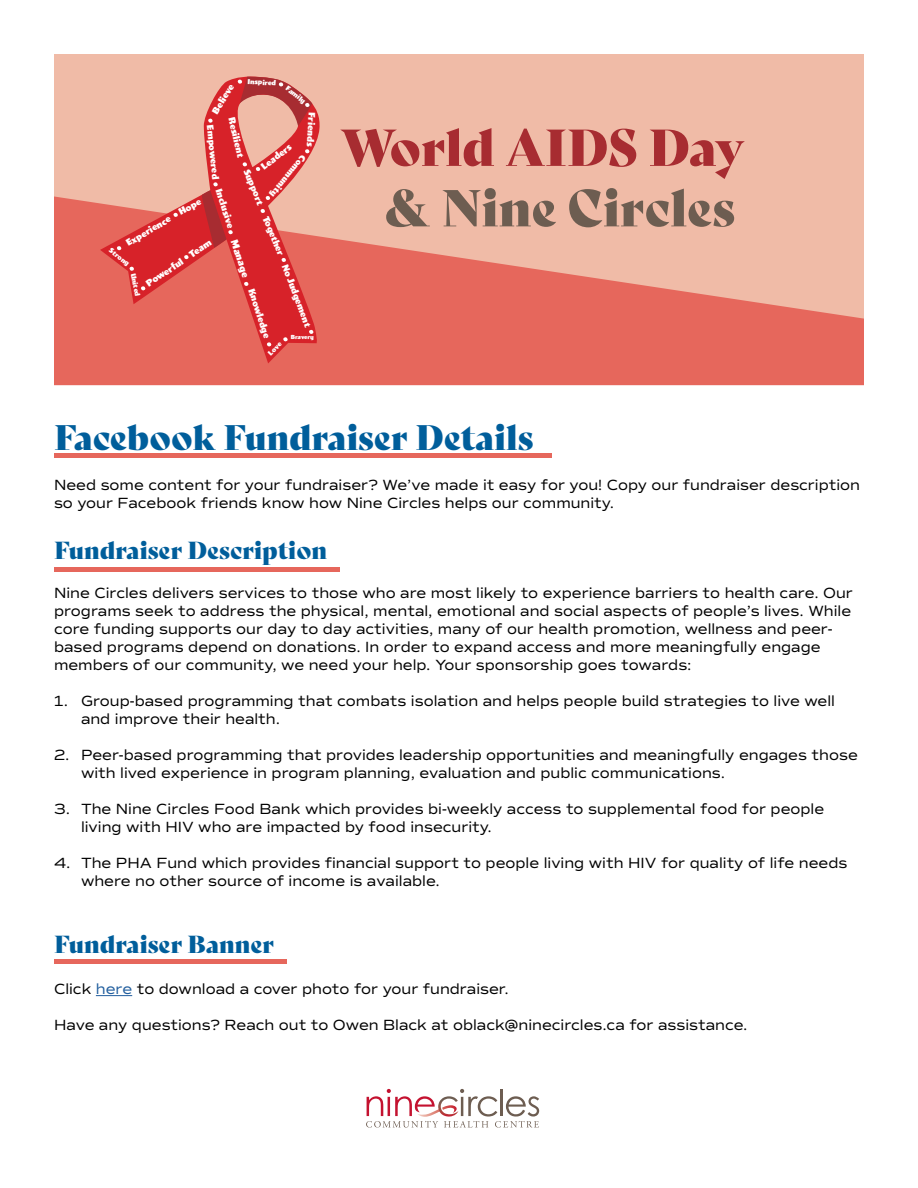
<style>
.page{position:relative;width:918px;height:1188px;background:#fff}
.page>*{position:absolute;margin:0;border:0;box-sizing:border-box;transform-origin:0 0}
.t1{font:50.4px "Bely Display";letter-spacing:-.01em;color:#a72c31}
.t2{font:50.4px "Bely Display";color:#6d5d51}
.t3{font:34.5px "Bely Display";color:#005e9b}
.t4{font:24px "Bely Display";color:#005e9b}
.t5{font:15px/18px "Commuters Sans";color:#000}
.t6{font:700 9.45px "Wigwag";color:#fff}
.t7{font:700 8.85px "Wigwag";color:#fff}
.t8{font:700 8.25px "Wigwag";color:#fff}
.t9{font:700 6.6px "Wigwag";color:#fff}
.t10{font:700 5.55px "Wigwag";color:#fff}
.s1{color:#215e9e}
</style>
<div class="page">
<div style="left:54px;top:319px;width:810px;height:66px;background:#e6675c"></div>
<svg style="left:54px;top:54px;width:810px;height:265px;fill:#f0bba7"></svg>
<svg style="left:100px;top:71px;width:221px;height:233px;fill:#f0bba7"></svg>
<svg style="left:129px;top:266px;width:5px;height:5px"></svg>
<svg style="left:141px;top:286px;width:5px;height:5px"></svg>
<svg style="left:184px;top:255px;width:5px;height:4px"></svg>
<svg style="left:173px;top:213px;width:5px;height:4px"></svg>
<svg style="left:208px;top:118px;width:5px;height:5px"></svg>
<svg style="left:237px;top:76px;width:76px;height:50px"></svg>
<svg style="left:305px;top:149px;width:5px;height:5px"></svg>
<svg style="left:256px;top:167px;width:4px;height:4px"></svg>
<svg style="left:242px;top:162px;width:5px;height:5px"></svg>
<svg style="left:201px;top:182px;width:117px;height:181px"></svg>
<svg style="left:117px;top:246px;width:5px;height:4px"></svg>
<svg style="left:366px;top:1089px;width:173px;height:39px"></svg>
<hr style="left:96px;top:995px;width:36px;height:1px;background:#215e9e">
<hr style="left:54px;top:454px;width:498px;height:4px;background:#e6675c">
<div style="left:54px;top:567px;width:285px;height:5px;background:#e6675c"></div>
<div style="left:54px;top:959px;width:232px;height:5px;background:#e6675c"></div>
<p class="t9" style="left:248px;top:77px;width:30px;rotate:4deg">Inspired</p>
<p class="t7" style="left:210px;top:110px;width:35px;rotate:-59deg">Believe</p>
<p class="t9" style="left:289px;top:84px;width:25px;rotate:38deg">Family</p>
<p class="t7" style="left:318px;top:113px;width:36px;rotate:93deg">Friends</p>
<p class="t7" style="left:237px;top:116px;width:42px;rotate:77deg">Resilient</p>
<p class="t7" style="left:216px;top:124px;width:56px;rotate:84deg">Empowered</p>
<p class="t7" style="left:224px;top:187px;width:42px;rotate:72deg">Inclusive</p>
<p class="t6" style="left:240px;top:238px;width:40px;rotate:72deg">Manage</p>
<p class="t7" style="left:259px;top:164px;width:38px;rotate:-39deg">Leaders</p>
<p class="t8" style="left:308px;top:160px;width:52px;rotate:129deg">Community</p>
<p class="t7" style="left:252px;top:167px;width:39px;rotate:68deg">Support</p>
<p class="t7" style="left:177px;top:208px;width:26px;rotate:-28deg">Hope</p>
<p class="t7" style="left:271px;top:214px;width:44px;rotate:68deg">Together</p>
<p class="t7" style="left:124px;top:239px;width:52px;rotate:-31deg">Experience</p>
<p class="t9" style="left:112px;top:246px;width:25px;rotate:38deg">Strong</p>
<p class="t7" style="left:144px;top:280px;width:78px;rotate:-34deg">Powerful Team</p>
<p class="t7" style="left:290px;top:262px;width:68px;rotate:69deg">No Judgement</p>
<p class="t9" style="left:137px;top:272px;width:25px;rotate:79deg">United</p>
<p class="t7" style="left:257px;top:287px;width:53px;rotate:72deg">Knowledge</p>
<p class="t10" style="left:291px;top:333px;width:24px;rotate:1deg">Bravery</p>
<p class="t9" style="left:266px;top:351px;width:18px;rotate:-45deg">Love</p>
<h1 class="t1" style="left:340px;top:107px;width:406px">World AIDS Day</h1>
<h1 class="t2" style="left:384px;top:168px;width:352px">&amp; Nine Circles</h1>
<h2 class="t3" style="left:54px;top:409px;width:481px">Facebook Fundraiser Details</h2>
<p class="t5" style="left:54px;top:476px;width:808px">Need some content for your fundraiser? We’ve made it easy for you! Copy our fundraiser description so your Facebook friends know how Nine Circles helps our community.</p>
<h3 class="t4" style="left:54px;top:531px;width:275px">Fundraiser Description</h3>
<p class="t5" style="left:54px;top:584px;width:800px">Nine Circles delivers services to those who are most likely to experience barriers to health care. Our programs seek to address the physical, mental, emotional and social aspects of people’s lives. While core funding supports our day to day activities, many of our health promotion, wellness and peer&shy;based programs depend on donations. In order to expand access and more meaningfully engage members of our community, we need your help. Your sponsorship goes towards:</p>
<p class="t5" style="left:81px;top:692px;width:755px;text-indent:-27px">1. Group-based programming that combats isolation and helps people build strategies to live well and improve their health.</p>
<p class="t5" style="left:81px;top:746px;width:778px;text-indent:-27px">2. Peer-based programming that provides leadership opportunities and meaningfully engages those with lived experience in program planning, evaluation and public communications.</p>
<p class="t5" style="left:81px;top:800px;width:745px;text-indent:-27px">3. The Nine Circles Food Bank which provides bi-weekly access to supplemental food for people living with HIV who are impacted by food insecurity.</p>
<p class="t5" style="left:81px;top:854px;width:768px;text-indent:-27px">4. The PHA Fund which provides financial support to people living with HIV for quality of life needs where no other source of income is available.</p>
<h3 class="t4" style="left:54px;top:925px;width:222px">Fundraiser Banner</h3>
<p class="t5" style="left:54px;top:980px;width:456px">Click <span class="s1">here</span> to download a cover photo for your fundraiser.</p>
<p class="t5" style="left:54px;top:1016px;width:695px">Have any questions? Reach out to Owen Black at oblack@ninecircles.ca for assistance.</p>
</div>
